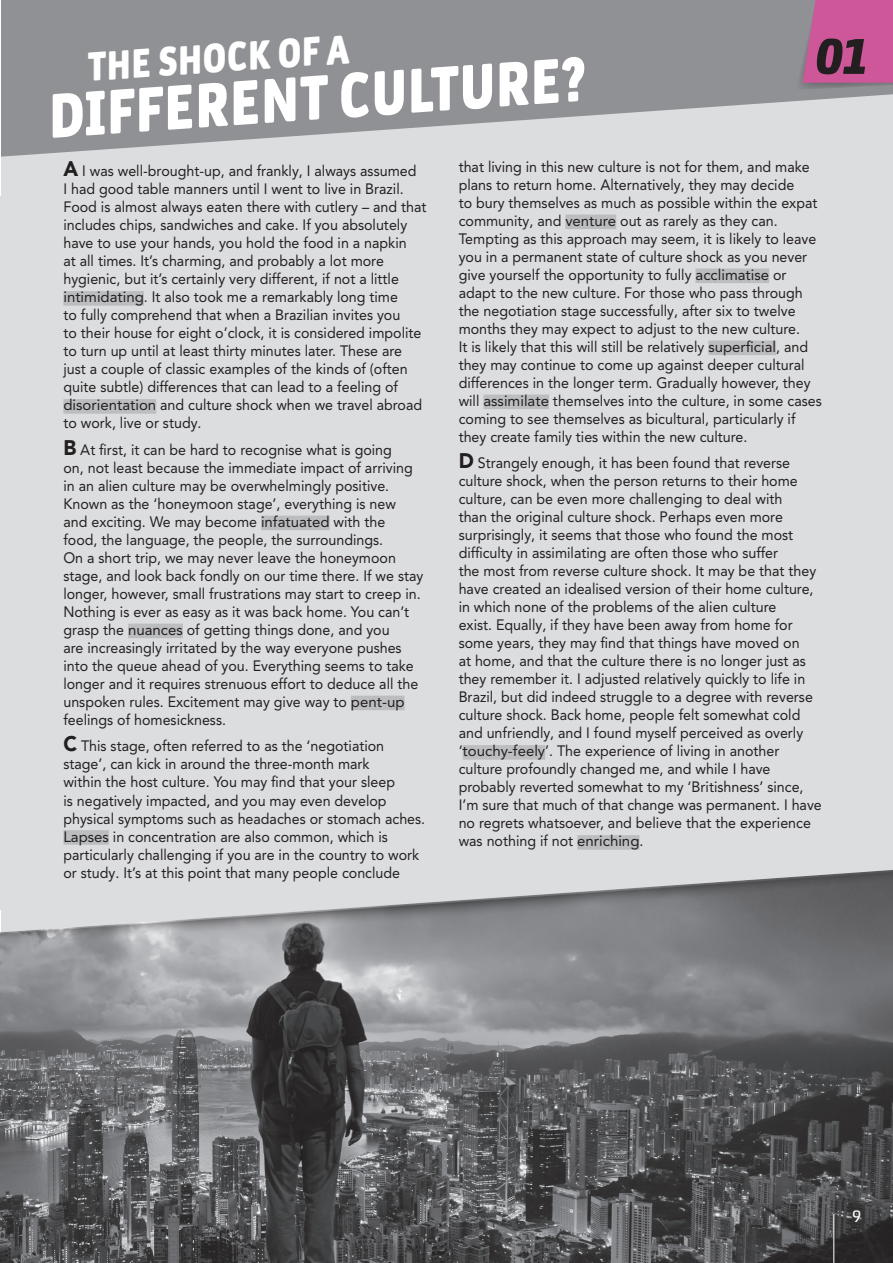
<style>
.page{position:relative;width:893px;height:1263px;background:#fff}
.page>*{position:absolute;margin:0;border:0;box-sizing:border-box;transform-origin:0 0}
.t1{font:900 condensed 59.7px "Daytona Pro";color:#fff}
.t2{font:italic 700 51.15px "Akko Pro";color:#231f20}
.t3{font:900 condensed 38.7px "Daytona Pro";color:#fff}
.t4{font:16.5px "Akko Pro";color:#fff}
.t5{font:15px/18px "Avenir LT Pro";color:#231f20;scale:.95 1}
.s1{font-weight:900;font-size:21px}
</style>
<div class="page">
<div style="left:1px;top:66px;width:892px;height:916px;background:#dcdddf"></div>
<svg style="left:1px;top:0;width:892px;height:157px;fill:#8f9194"></svg>
<img style="left:0;top:975px;width:893px;height:288px">
<div style="left:63px;top:291px;width:81px;height:15px;background:#bcbdc0"></div>
<div style="left:63px;top:399px;width:93px;height:15px;background:#bcbdc0"></div>
<div style="left:261px;top:516px;width:69px;height:14px;background:#bcbdc0"></div>
<div style="left:128px;top:624px;width:55px;height:14px;background:#bcbdc0"></div>
<div style="left:351px;top:696px;width:54px;height:14px;background:#bcbdc0"></div>
<div style="left:63px;top:830px;width:46px;height:15px;background:#bcbdc0"></div>
<div style="left:565px;top:215px;width:51px;height:14px;background:#bcbdc0"></div>
<div style="left:695px;top:269px;width:74px;height:14px;background:#bcbdc0"></div>
<div style="left:708px;top:341px;width:68px;height:14px;background:#bcbdc0"></div>
<div style="left:483px;top:395px;width:66px;height:14px;background:#bcbdc0"></div>
<div style="left:463px;top:745px;width:82px;height:15px;background:#bcbdc0"></div>
<div style="left:577px;top:835px;width:62px;height:15px;background:#bcbdc0"></div>
<svg style="left:0;top:841px;width:893px;height:134px"></svg>
<svg style="left:794px;top:0;width:99px;height:90px;background:#be6296"></svg>
<hr style="left:833px;top:1214px;width:1px;height:49px;background:#fff">
<h3 class="t3" style="left:85px;top:41px;width:264px;rotate:-4deg">THE SHOCK OF A</h3>
<h1 class="t1" style="left:45px;top:76px;width:539px;rotate:-4deg">DIFFERENT CULTURE?</h1>
<h2 class="t2" style="left:814px;top:25px;width:57px">01</h2>
<p class="t5" style="left:63px;top:162px;width:384px"><span class="s1">A</span> I was well-brought-up, and frankly, I always assumed<br>I had good table manners until I went to live in Brazil.<br>Food is almost always eaten there with cutlery – and that includes chips, sandwiches and cake. If you absolutely have to use your hands, you hold the food in a napkin<br>at all times. It’s charming, and probably a lot more hygienic, but it’s certainly very different, if not a little intimidating. It also took me a remarkably long time<br>to fully comprehend that when a Brazilian invites you<br>to their house for eight o’clock, it is considered impolite to turn up until at least thirty minutes later. These are just a couple of classic examples of the kinds of (often quite subtle) differences that can lead to a feeling of disorientation and culture shock when we travel abroad to work, live or study.</p>
<p class="t5" style="left:63px;top:441px;width:380px"><span class="s1">B</span> At first, it can be hard to recognise what is going<br>on, not least because the immediate impact of arriving in an alien culture may be overwhelmingly positive.<br>Known as the ‘honeymoon stage’, everything is new and exciting. We may become infatuated with the<br>food, the language, the people, the surroundings.<br>On a short trip, we may never leave the honeymoon stage, and look back fondly on our time there. If we stay longer, however, small frustrations may start to creep in.<br>Nothing is ever as easy as it was back home. You can’t grasp the nuances of getting things done, and you<br>are increasingly irritated by the way everyone pushes into the queue ahead of you. Everything seems to take longer and it requires strenuous effort to deduce all the unspoken rules. Excitement may give way to pent-up feelings of homesickness.</p>
<p class="t5" style="left:63px;top:737px;width:382px"><span class="s1">C</span> This stage, often referred to as the ‘negotiation stage’, can kick in around the three-month mark<br>within the host culture. You may find that your sleep<br>is negatively impacted, and you may even develop physical symptoms such as headaches or stomach aches.<br>Lapses in concentration are also common, which is particularly challenging if you are in the country to work or study. It’s at this point that many people conclude</p>
<p class="t5" style="left:459px;top:158px;width:384px">that living in this new culture is not for them, and make plans to return home. Alternatively, they may decide<br>to bury themselves as much as possible within the expat community, and venture out as rarely as they can.<br>Tempting as this approach may seem, it is likely to leave you in a permanent state of culture shock as you never give yourself the opportunity to fully acclimatise or adapt to the new culture. For those who pass through the negotiation stage successfully, after six to twelve months they may expect to adjust to the new culture.<br>It is likely that this will still be relatively superficial, and they may continue to come up against deeper cultural differences in the longer term. Gradually however, they will assimilate themselves into the culture, in some cases coming to see themselves as bicultural, particularly if they create family ties within the new culture.</p>
<p class="t5" style="left:459px;top:454px;width:384px"><span class="s1">D</span> Strangely enough, it has been found that reverse culture shock, when the person returns to their home culture, can be even more challenging to deal with<br>than the original culture shock. Perhaps even more surprisingly, it seems that those who found the most difficulty in assimilating are often those who suffer<br>the most from reverse culture shock. It may be that they have created an idealised version of their home culture, in which none of the problems of the alien culture<br>exist. Equally, if they have been away from home for some years, they may find that things have moved on<br>at home, and that the culture there is no longer just as they remember it. I adjusted relatively quickly to life in Brazil, but did indeed struggle to a degree with reverse culture shock. Back home, people felt somewhat cold and unfriendly, and I found myself perceived as overly ‘touchy-feely’. The experience of living in another culture profoundly changed me, and while I have probably reverted somewhat to my ‘Britishness’ since, I’m sure that much of that change was permanent. I have no regrets whatsoever, and believe that the experience was nothing if not enriching.</p>
<p class="t4" style="left:852px;top:1206px;width:11px">9</p>
</div>
